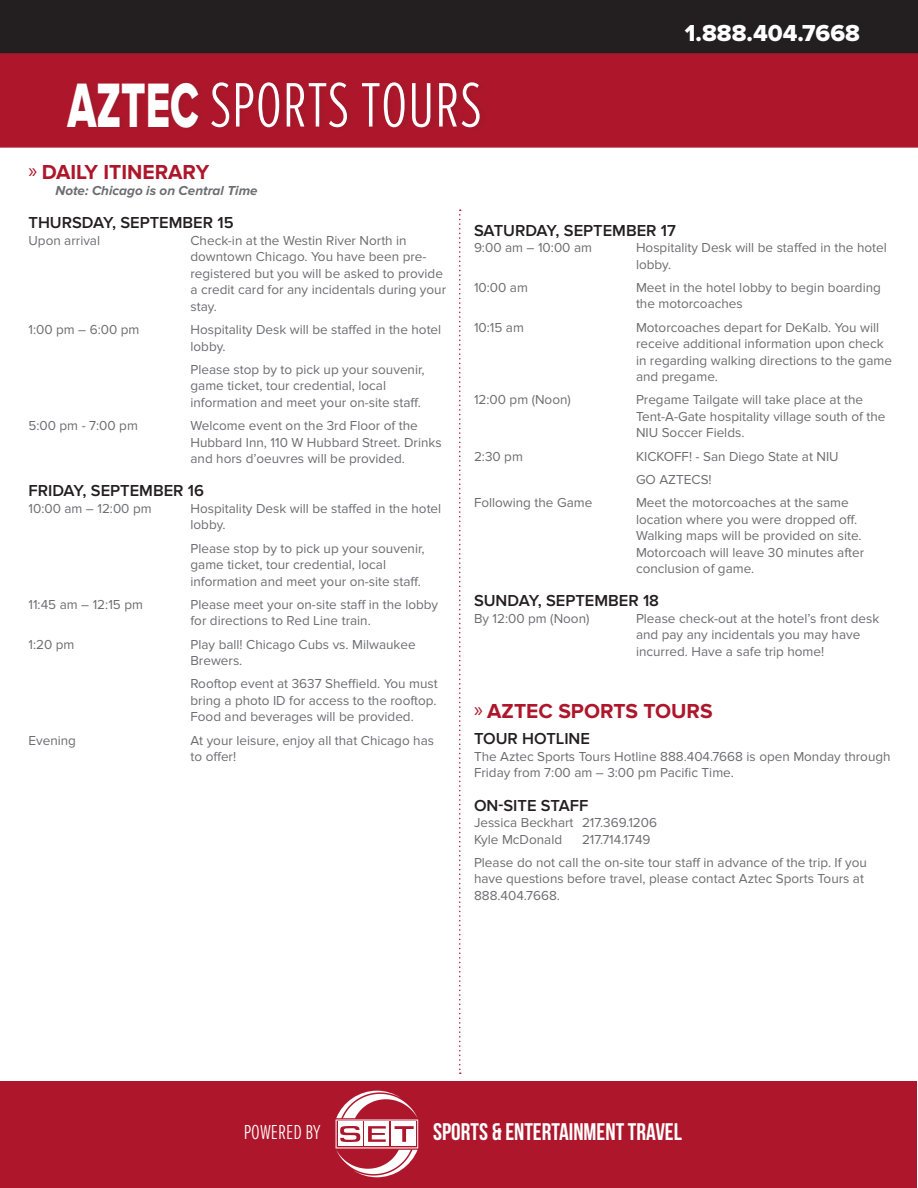
<style>
.page{position:relative;width:918px;height:1188px;background:#fff}
.page>*{position:absolute;margin:0;border:0;box-sizing:border-box;transform-origin:0 0}
.t1{font:300 65.1px "Proxima Nova A Ex Cn";color:#fff}
.t2{font:24px "Bebas Neue";color:#fff}
.t3{font:24px "Proxima Nova Extrabld";color:#fff}
.t4{font:700 21px "Proxima Nova";color:#ae172b}
.t5{font:300 21px "Proxima Nova A Ex Cn";color:#fff}
.Header_2{font:600 16.5px "Proxima Nova";color:#231f20}
.Event_Time_Descripti{font:13.5px/16.5px "Proxima Nova";color:#6c6d70}
.Body_Paragraph{font:13.5px/16.5px "Proxima Nova";color:#6c6d70}
.Note_Section{font:italic 700 13.5px "Proxima Nova";color:#6c6d70}
.s1{font-family:"Proxima Nova Extrabld";font-weight:400}
.s2{font-family:"Myriad Pro";font-weight:400}
</style>
<div class="page">
<div style="left:1px;top:1px;width:916px;height:52px;background:#231f20"></div>
<div style="left:0;top:0;width:918px;height:54px;border:2px solid #231f20"></div>
<div style="left:0;top:53px;width:918px;height:95px;background:#ae172b;border:2px solid #ae172b"></div>
<div style="left:0;top:1082px;width:917px;height:106px;background:#ae172b"></div>
<svg style="left:336px;top:1091px;width:82px;height:86px"></svg>
<svg style="left:459px;top:210px;width:2px;height:864px"></svg>
<h1 class="t1" style="left:68px;top:70px;width:416px"><span class="s1">AZTEC</span> SPORTS TOURS</h1>
<h2 class="t3" style="left:685px;top:19px;width:177px">1.888.404.7668</h2>
<p class="t4" style="left:28px;top:160px;width:182px"><span class="s2">»</span> DAILY ITINERARY</p>
<p class="Note_Section" style="left:56px;top:183px;width:204px">Note: Chicago is on Central Time</p>
<p class="Header_2" style="left:28px;top:213px;width:207px">THURSDAY, SEPTEMBER 15</p>
<p class="Event_Time_Descripti" style="left:28px;top:232px;width:73px">Upon arrival</p>
<p class="Event_Time_Descripti" style="left:190px;top:232px;width:257px">Check-in at the Westin River North in downtown Chicago. You have been pre&shy;registered but you will be asked to provide a credit card for any incidentals during your stay.</p>
<p class="Event_Time_Descripti" style="left:28px;top:322px;width:113px">1:00 pm – 6:00 pm</p>
<p class="Event_Time_Descripti" style="left:190px;top:322px;width:252px">Hospitality Desk will be staffed in the hotel lobby.</p>
<p class="Event_Time_Descripti" style="left:190px;top:361px;width:236px">Please stop by to pick up your souvenir, game ticket, tour credential, local information and meet your on-site staff.</p>
<p class="Event_Time_Descripti" style="left:28px;top:418px;width:111px">5:00 pm - 7:00 pm</p>
<p class="Event_Time_Descripti" style="left:190px;top:418px;width:253px">Welcome event on the 3rd Floor of the<br>Hubbard Inn, 110 W Hubbard Street. Drinks and hors d’oeuvres will be provided.</p>
<p class="Header_2" style="left:28px;top:481px;width:177px">FRIDAY, SEPTEMBER 16</p>
<p class="Event_Time_Descripti" style="left:28px;top:500px;width:125px">10:00 am – 12:00 pm</p>
<p class="Event_Time_Descripti" style="left:190px;top:500px;width:252px">Hospitality Desk will be staffed in the hotel lobby.</p>
<p class="Event_Time_Descripti" style="left:190px;top:540px;width:236px">Please stop by to pick up your souvenir, game ticket, tour credential, local information and meet your on-site staff.</p>
<p class="Event_Time_Descripti" style="left:28px;top:596px;width:116px">11:45 am – 12:15 pm</p>
<p class="Event_Time_Descripti" style="left:190px;top:596px;width:249px">Please meet your on-site staff in the lobby for directions to Red Line train.</p>
<p class="Event_Time_Descripti" style="left:28px;top:636px;width:47px">1:20 pm</p>
<p class="Event_Time_Descripti" style="left:190px;top:636px;width:227px">Play ball! Chicago Cubs vs. Milwaukee<br>Brewers.</p>
<p class="Event_Time_Descripti" style="left:190px;top:676px;width:249px;text-align:justify">Rooftop event at 3637 Sheffield. You must bring a photo ID for access to the rooftop.<br>Food and beverages will be provided.</p>
<p class="Event_Time_Descripti" style="left:28px;top:732px;width:49px">Evening</p>
<p class="Event_Time_Descripti" style="left:190px;top:732px;width:245px">At your leisure, enjoy all that Chicago has to offer!</p>
<p class="Header_2" style="left:474px;top:221px;width:203px">SATURDAY, SEPTEMBER 17</p>
<p class="Event_Time_Descripti" style="left:474px;top:239px;width:120px">9:00 am – 10:00 am</p>
<p class="Event_Time_Descripti" style="left:636px;top:239px;width:252px">Hospitality Desk will be staffed in the hotel lobby.</p>
<p class="Event_Time_Descripti" style="left:474px;top:279px;width:55px">10:00 am</p>
<p class="Event_Time_Descripti" style="left:636px;top:279px;width:246px">Meet in the hotel lobby to begin boarding the motorcoaches</p>
<p class="Event_Time_Descripti" style="left:474px;top:319px;width:51px">10:15 am</p>
<p class="Event_Time_Descripti" style="left:636px;top:319px;width:258px">Motorcoaches depart for DeKalb. You will receive additional information upon check in regarding walking directions to the game and pregame.</p>
<p class="Event_Time_Descripti" style="left:474px;top:392px;width:98px">12:00 pm (Noon)</p>
<p class="Event_Time_Descripti" style="left:636px;top:392px;width:251px">Pregame Tailgate will take place at the<br>Tent-A-Gate hospitality village south of the<br>NIU Soccer Fields.</p>
<p class="Event_Time_Descripti" style="left:474px;top:448px;width:50px">2:30 pm</p>
<p class="Event_Time_Descripti" style="left:636px;top:448px;width:204px">KICKOFF! - San Diego State at NIU</p>
<p class="Event_Time_Descripti" style="left:636px;top:471px;width:77px">GO AZTECS!</p>
<p class="Event_Time_Descripti" style="left:474px;top:494px;width:120px">Following the Game</p>
<p class="Event_Time_Descripti" style="left:636px;top:494px;width:230px">Meet the motorcoaches at the same location where you were dropped off.<br>Walking maps will be provided on site.<br>Motorcoach will leave 30 minutes after conclusion of game.</p>
<p class="Header_2" style="left:474px;top:591px;width:187px">SUNDAY, SEPTEMBER 18</p>
<p class="Event_Time_Descripti" style="left:474px;top:610px;width:117px">By 12:00 pm (Noon)</p>
<p class="Event_Time_Descripti" style="left:636px;top:610px;width:245px">Please check-out at the hotel’s front desk and pay any incidentals you may have incurred. Have a safe trip home!</p>
<p class="t4" style="left:474px;top:699px;width:240px"><span class="s2">»</span> AZTEC SPORTS TOURS</p>
<p class="Header_2" style="left:474px;top:729px;width:118px">TOUR HOTLINE</p>
<p class="Body_Paragraph" style="left:474px;top:748px;width:418px">The Aztec Sports Tours Hotline 888.404.7668 is open Monday through<br>Friday from 7:00 am – 3:00 pm Pacific Time.</p>
<p class="Header_2" style="left:474px;top:796px;width:116px">ON-SITE STAFF</p>
<p class="Body_Paragraph" style="left:474px;top:815px;width:185px">Jessica Beckhart 217.369.1206</p>
<p class="Body_Paragraph" style="left:474px;top:831px;width:90px">Kyle McDonald</p>
<p class="Body_Paragraph" style="left:582px;top:831px;width:70px">217.714.1749</p>
<p class="Body_Paragraph" style="left:474px;top:854px;width:394px">Please do not call the on-site tour staff in advance of the trip. If you have questions before travel, please contact Aztec Sports Tours at<br>888.404.7668.</p>
<h3 class="t5" style="left:244px;top:1120px;width:78px">POWERED BY</h3>
<h2 class="t2" style="left:433px;top:1119px;width:250px">SPORTS &amp; ENTERTAINMENT TRAVEL</h2>
</div>
